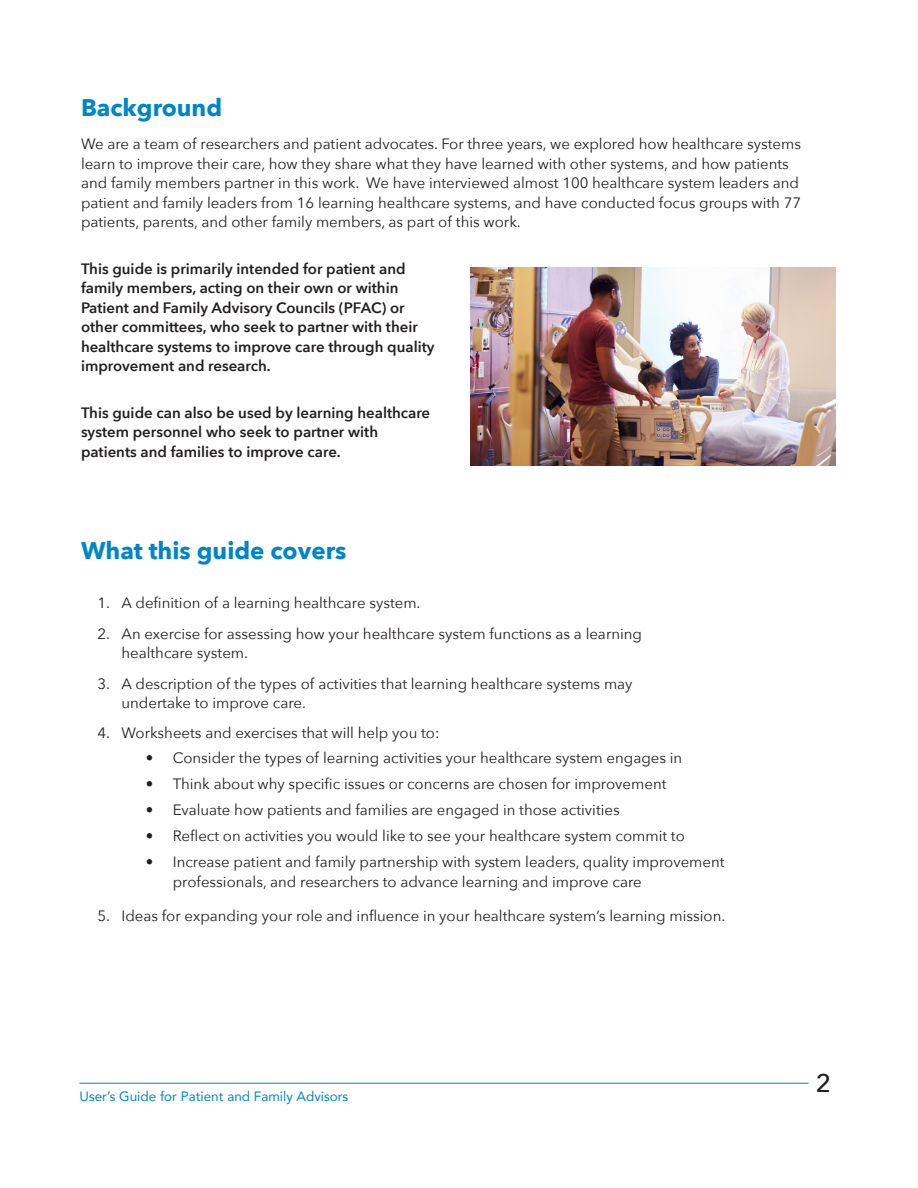
<style>
.page{position:relative;width:918px;height:1188px;background:#fff}
.page>*{position:absolute;margin:0;border:0;box-sizing:border-box;transform-origin:0 0}
.t1{font:500 25.5px "Avenir";color:#231f20}
.t2{font:700 24px "Avenir Next";color:#0086c6}
.t3{font:15px/19.5px "Avenir Next";color:#231f20}
.t4{font:600 15px/19.5px "Avenir Next";color:#231f20}
.t5{font:13.5px "Avenir";color:#0086c6}
</style>
<div class="page">
<hr style="left:80px;top:1083px;width:728px;height:1px;background:#0086c6">
<img style="left:470px;top:267px;width:366px;height:198px">
<p class="t2" style="left:81px;top:87px;width:143px">Background</p>
<p class="t3" style="left:81px;top:134px;width:722px">We are a team of researchers and patient advocates. For three years, we explored how healthcare systems learn to improve their care, how they share what they have learned with other systems, and how patients and family members partner in this work. We have interviewed almost 100 healthcare system leaders and patient and family leaders from 16 learning healthcare systems, and have conducted focus groups with 77 patients, parents, and other family members, as part of this work.</p>
<p class="t4" style="left:81px;top:259px;width:355px">This guide is primarily intended for patient and family members, acting on their own or within Patient and Family Advisory Councils (PFAC) or other committees, who seek to partner with their healthcare systems to improve care through quality improvement and research.</p>
<p class="t4" style="left:81px;top:403px;width:351px">This guide can also be used by learning healthcare system personnel who seek to partner with patients and families to improve care.</p>
<p class="t2" style="left:81px;top:530px;width:267px">What this guide covers</p>
<p class="t3" style="left:98px;top:593px;width:325px">1. A definition of a learning healthcare system.</p>
<p class="t3" style="left:122px;top:623px;width:522px;text-indent:-24px">2. An exercise for assessing how your healthcare system functions as a learning healthcare system.</p>
<p class="t3" style="left:122px;top:673px;width:513px;text-indent:-24px">3. A description of the types of activities that learning healthcare systems may undertake to improve care.</p>
<p class="t3" style="left:98px;top:723px;width:344px">4. Worksheets and exercises that will help you to:</p>
<p class="t3" style="left:146px;top:747px;width:538px">• Consider the types of learning activities your healthcare system engages in</p>
<p class="t3" style="left:146px;top:774px;width:522px">• Think about why specific issues or concerns are chosen for improvement</p>
<p class="t3" style="left:146px;top:800px;width:475px">• Evaluate how patients and families are engaged in those activities</p>
<p class="t3" style="left:146px;top:826px;width:541px">• Reflect on activities you would like to see your healthcare system commit to</p>
<p class="t3" style="left:173px;top:852px;width:553px;text-indent:-27px">• Increase patient and family partnership with system leaders, quality improvement professionals, and researchers to advance learning and improve care</p>
<p class="t3" style="left:98px;top:906px;width:629px">5. Ideas for expanding your role and influence in your healthcare system’s learning mission.</p>
<p class="t5" style="left:80px;top:1086px;width:270px">User’s Guide for Patient and Family Advisors</p>
<h1 class="t1" style="left:816px;top:1061px;width:16px">2</h1>
</div>
